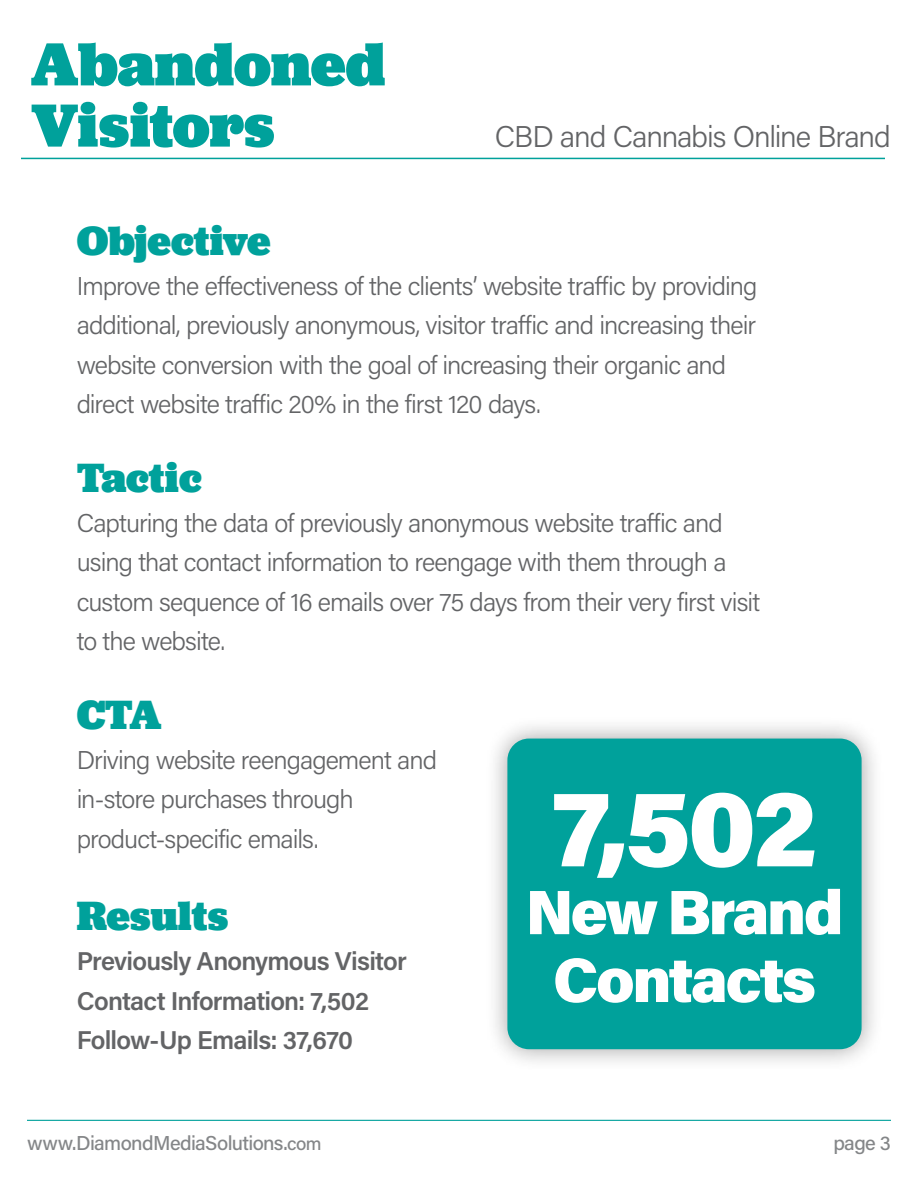
<style>
.page{position:relative;width:918px;height:1188px;background:#fff}
.page>*{position:absolute;margin:0;border:0;box-sizing:border-box;transform-origin:0 0}
.t1{font:900 109.65px "Acumin Pro";color:#fff}
.t2{font:900 63.3px/61.2px "Jubilat";letter-spacing:-.005em;color:#00a19b}
.t3{font:900 62.7px/67.8px "Acumin Pro";letter-spacing:-.045em;color:#fff;text-align:center}
.t4{font:900 42.6px "Jubilat";color:#00a19b}
.t5{font:300 30px "Acumin Pro";letter-spacing:-.04em;color:#636466}
.t6{font:300 25.8px/39.6px "Acumin Pro";letter-spacing:-.035em;color:#636466}
.t7{font:600 25.8px/39.6px "Acumin Pro";letter-spacing:-.03em;color:#636466}
.t8{font:500 20.1px "Acumin Pro";letter-spacing:-.03em;color:#848688}
.s1{font-size:18.6px}
</style>
<div class="page">
<hr style="left:21px;top:158px;width:864px;height:1px;background:#00a19b">
<hr style="left:27px;top:1120px;width:864px;height:1px;background:#00a19b">
<div style="left:485px;top:716px;width:399px;height:356px;background:#000;opacity:.37"></div>
<div style="left:508px;top:739px;width:353px;height:309px;background:#00a19b;border-radius:21px"></div>
<div style="left:507px;top:739px;width:355px;height:310px;border:2px solid #00a19b;border-radius:21px"></div>
<h2 class="t2" style="left:31px;top:33px;width:356px">Abandoned<br>Visitors</h2>
<p class="t5" style="left:495px;top:116px;width:398px">CBD and Cannabis Online Brand</p>
<h3 class="t4" style="left:77px;top:213px;width:195px">Objective</h3>
<p class="t6" style="left:77px;top:265px;width:682px">Improve the effectiveness of the clients’ website traffic by providing additional, previously anonymous, visitor traffic and increasing their website conversion with the goal of increasing their organic and direct website traffic 20% in the first 120 days.</p>
<h3 class="t4" style="left:77px;top:450px;width:127px">Tactic</h3>
<p class="t6" style="left:77px;top:502px;width:685px">Capturing the data of previously anonymous website traffic and using that contact information to reengage with them through a custom sequence of 16 emails over 75 days from their very first visit to the website.</p>
<h3 class="t4" style="left:77px;top:687px;width:86px">CTA</h3>
<p class="t6" style="left:77px;top:739px;width:362px">Driving website reengagement and in-store purchases through product-specific emails.</p>
<h3 class="t4" style="left:77px;top:888px;width:153px">Results</h3>
<p class="t7" style="left:77px;top:940px;width:332px">Previously Anonymous Visitor<br>Contact Information: 7,502<br>Follow-Up Emails: 37,670</p>
<h1 class="t1" style="left:552px;top:750px;width:267px">7,502</h1>
<h3 class="t3" style="left:526px;top:875px;width:319px">New Brand<br>Contacts</h3>
<p class="t8" style="left:27px;top:1129px;width:296px">www.DiamondMediaSolutions.<span class="s1">com</span></p>
<p class="t8" style="left:833px;top:1129px;width:59px">page 3</p>
</div>
